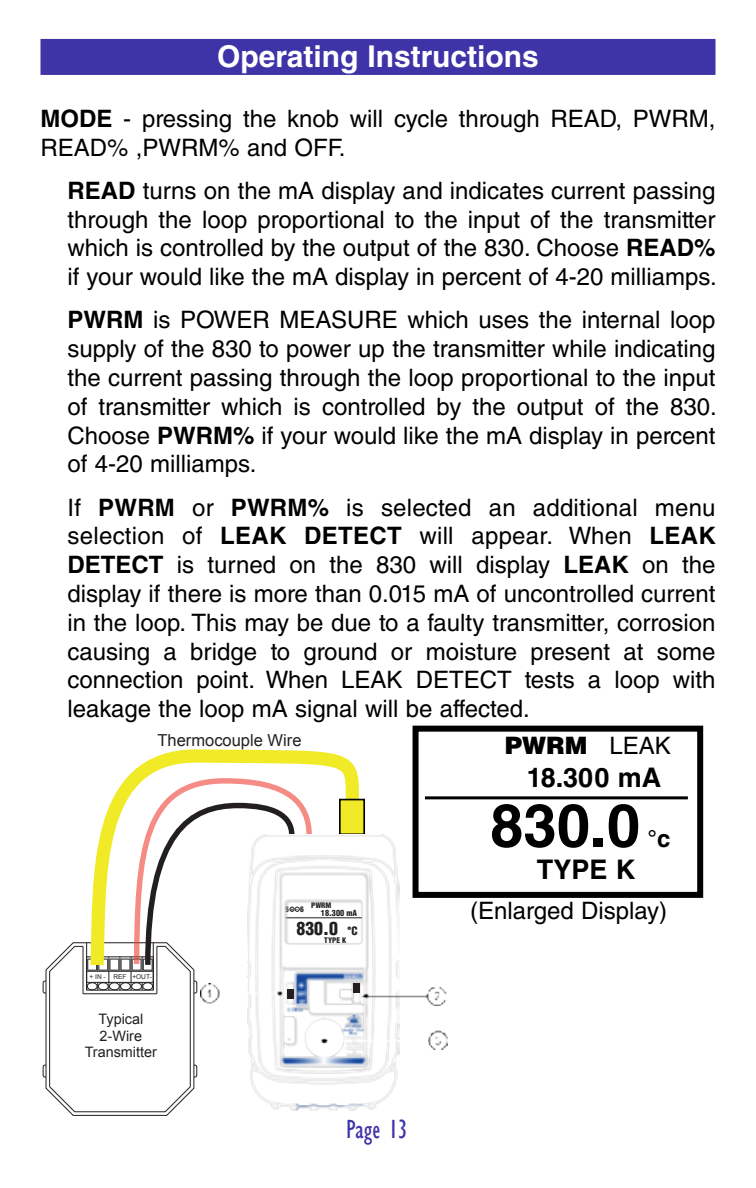
<style>
.page{position:relative;width:756px;height:1188px;background:#fff}
.page>*{position:absolute;margin:0;border:0;box-sizing:border-box;transform-origin:0 0}
.t1{font:700 60px "Helvetica LT Std";color:#000}
.t2{font:700 30px "Helvetica LT Std";color:#fff}
.t3{font:700 27px "Helvetica LT Std";color:#000}
.t4{font:condensed 27px "Gill Sans";color:#3e34a8;scale:.95 1}
.t5{font:24px/28.8px "Helvetica LT Std";color:#000;text-align:justify}
.t6{font:900 24px "Helvetica LT Std";color:#000}
.t7{font:700 24px "Helvetica LT Std";color:#000}
.t8{font:900 condensed 17.7px "Helvetica LT Std";color:#221f1f}
.t9{font:16.5px "Arial";color:#231f20}
.t10{font:14.4px/16.5px "Arial";color:#231f20;text-align:center}
.t11{font:900 condensed 8.4px "Helvetica LT Std";color:#221f1f}
.t12{font:900 condensed 7.5px "Helvetica LT Std";color:#221f1f}
.t13{font:6.6px "Arial";color:#231f20}
.t14{font:900 condensed 5.1px "Helvetica LT Std";color:#221f1f}
.s1{font-weight:700}
.s2{font-weight:400}
.s3{font-weight:700;font-stretch:normal}
.s4{font-size:11.4px}
</style>
<div class="page">
<div style="left:40px;top:39px;width:676px;height:36px;background:#3e34a8"></div>
<hr style="left:425px;top:796px;width:263px;height:3px;background:#000">
<div style="left:413px;top:726px;width:290px;height:172px;border:6px solid #000"></div>
<svg style="left:126px;top:749px;width:239px;height:50px"></svg>
<div style="left:340px;top:800px;width:24px;height:34px;background:#f1ea27"></div>
<div style="left:339px;top:799px;width:26px;height:36px;border:2px solid #020202"></div>
<svg style="left:43px;top:778px;width:269px;height:338px"></svg>
<img style="left:248px;top:834px;width:152px;height:277px">
<img style="left:201px;top:983px;width:247px;height:66px">
<div style="left:288px;top:989px;width:6px;height:9px;background:#231f20"></div>
<div style="left:353px;top:983px;width:6px;height:9px;background:#231f20"></div>
<p class="t2" style="left:217px;top:38px;width:323px">Operating Instructions</p>
<p class="t5" style="left:40px;top:104px;width:677px"><span class="s1">MODE</span> - pressing the knob will cycle through READ, PWRM,<br>READ% ,PWRM% and OFF.</p>
<p class="t5" style="left:68px;top:176px;width:651px"><span class="s1">READ</span> turns on the mA display and indicates current passing through the loop proportional to the input of the transmitter which is controlled by the output of the 830. Choose <span class="s1">READ% </span>if your would like the mA display in percent of 4-20 milliamps.</p>
<p class="t5" style="left:68px;top:305px;width:651px"><span class="s1">PWRM</span> is POWER MEASURE which uses the internal loop supply of the 830 to power up the transmitter while indicating the current passing through the loop proportional to the input of transmitter which is controlled by the output of the 830.<br>Choose <span class="s1">PWRM%</span> if your would like the mA display in percent of 4-20 milliamps.</p>
<p class="t5" style="left:68px;top:493px;width:650px">If <span class="s1">PWRM</span> or <span class="s1">PWRM%</span> is selected an additional menu selection of <span class="s1">LEAK DETECT</span> will appear. When <span class="s1">LEAK DETECT</span> is turned on the 830 will display <span class="s1">LEAK</span> on the display if there is more than 0.015 mA of uncontrolled current in the loop. This may be due to a faulty transmitter, corrosion causing a bridge to ground or moisture present at some connection point. When LEAK DETECT tests a loop with leakage the loop mA signal will be affected.</p>
<p class="t9" style="left:158px;top:729px;width:146px">Thermocouple Wire</p>
<p class="t6" style="left:505px;top:730px;width:168px">PWRM <span class="s2">LEAK</span></p>
<p class="t3" style="left:527px;top:761px;width:136px">18.300 mA</p>
<h1 class="t1" style="left:490px;top:789px;width:152px">830.0</h1>
<p class="t7" style="left:647px;top:824px;width:24px">°c</p>
<p class="t3" style="left:537px;top:853px;width:100px">TYPE K</p>
<p class="t13" style="left:90px;top:973px;width:64px">+ IN - REF +OUT-</p>
<p class="t10" style="left:85px;top:1011px;width:74px">Typical<br>2-Wire<br>Transmitter</p>
<p class="t11" style="left:321px;top:907px;width:37px">18.300 mA</p>
<p class="t5" style="left:470px;top:896px;width:198px">(Enlarged Display)</p>
<p class="t12" style="left:311px;top:901px;width:22px">PWRM</p>
<p class="t12" style="left:285px;top:904px;width:5px">5</p>
<p class="t12" style="left:300px;top:904px;width:5px">6</p>
<p class="t14" style="left:291px;top:905px;width:9px">+ <span class="s3">-</span></p>
<p class="t8" style="left:296px;top:917px;width:63px">830.0 <span class="s4">°C</span></p>
<p class="t12" style="left:324px;top:935px;width:23px">TYPE K</p>
<p class="t4" style="left:346px;top:1113px;width:66px">Page 13</p>
</div>
